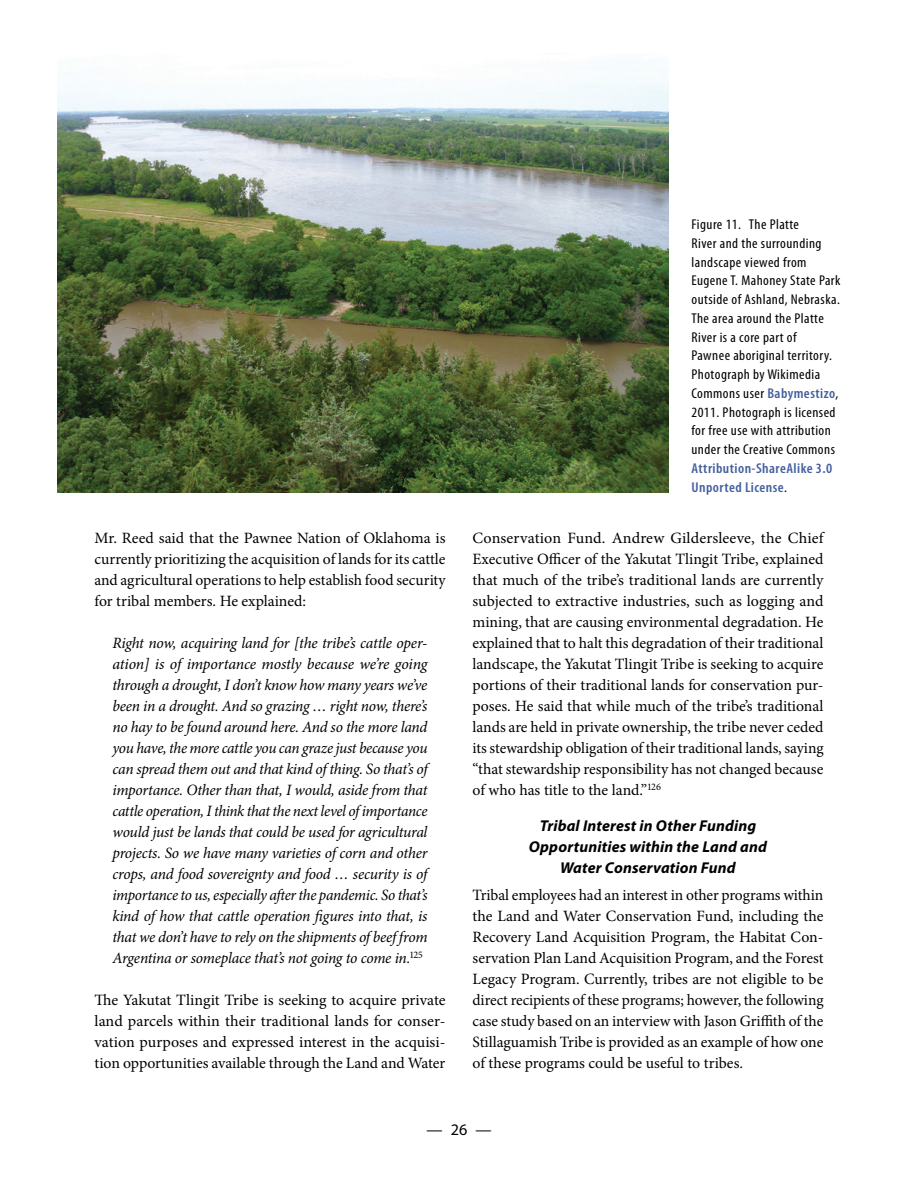
<style>
.page{position:relative;width:918px;height:1188px;background:#fff}
.page>*{position:absolute;margin:0;border:0;box-sizing:border-box;transform-origin:0 0}
.t1{font:16.2px "Myriad Pro";color:#000}
.t2{font:15.75px/21px "Minion Pro";color:#000;text-align:justify}
.t3{font:italic 15.75px/21px "Minion Pro";letter-spacing:-.02em;color:#000;text-align:justify}
.t4{font:italic 700 15.75px/21px "Myriad Pro";letter-spacing:.01em;color:#000;text-align:center}
.t5{font:condensed 14.25px/18.8px "Myriad Pro";letter-spacing:.03em;color:#000;scale:1.05 1}
.t6{font:600 condensed 14.25px/18.8px "Myriad Pro";letter-spacing:.03em;color:#45609e;scale:1.05 1}
.s1{font-weight:600;color:#45609e}
.s2{font-weight:400;color:#000}
</style>
<div class="page">
<img style="left:58px;top:60px;width:611px;height:432px">
<p class="t2" style="left:94px;top:527px;width:353px">Mr. Reed said that the Pawnee Nation of Oklahoma is currently prioritizing the acquisition of lands for its cattle and agricultural operations to help establish food security for tribal members. He explained:</p>
<p class="t3" style="left:112px;top:632px;width:317px">Right now, acquiring land for [the tribe’s cattle oper&shy;ation] is of importance mostly because we’re going through a drought, I don’t know how many years we’ve been in a drought. And so grazing … right now, there’s no hay to be found around here. And so the more land you have, the more cattle you can graze just because you can spread them out and that kind of thing. So that’s of importance. Other than that, I would, aside from that cattle operation, I think that the next level of importance would just be lands that could be used for agricultural projects. So we have many varieties of corn and other crops, and food sovereignty and food … security is of importance to us, especially after the pandemic. So that’s kind of how that cattle operation figures into that, is that we don’t have to rely on the shipments of beef from Argentina or someplace that’s not going to come in.<sup>125</sup></p>
<p class="t2" style="left:94px;top:989px;width:353px">The Yakutat Tlingit Tribe is seeking to acquire private land parcels within their traditional lands for conser&shy;vation purposes and expressed interest in the acquisi&shy;tion opportunities available through the Land and Water</p>
<p class="t5" style="left:692px;top:215px;width:143px">Figure 11. The Platte<br>River and the surrounding landscape viewed from<br>Eugene T. Mahoney State Park outside of Ashland, Nebraska.<br>The area around the Platte<br>River is a core part of<br>Pawnee aboriginal territory.<br>Photograph by Wikimedia<br>Commons user <span class="s1">Babymestizo</span>,<br>2011. Photograph is licensed for free use with attribution under the Creative Commons</p>
<p class="t6" style="left:692px;top:459px;width:136px">Attribution-ShareAlike 3.0<br>Unported License<span class="s2">.</span></p>
<p class="t2" style="left:472px;top:527px;width:353px">Conservation Fund. Andrew Gildersleeve, the Chief Executive Officer of the Yakutat Tlingit Tribe, explained that much of the tribe’s traditional lands are currently subjected to extractive industries, such as logging and mining, that are causing environmental degradation. He explained that to halt this degradation of their traditional landscape, the Yakutat Tlingit Tribe is seeking to acquire portions of their traditional lands for conservation pur&shy;poses. He said that while much of the tribe’s traditional lands are held in private ownership, the tribe never ceded its stewardship obligation of their traditional lands, saying “that stewardship responsibility has not changed because of who has title to the land.”<sup>126</sup></p>
<p class="t4" style="left:529px;top:814px;width:240px">Tribal Interest in Other Funding<br>Opportunities within the Land and<br>Water Conservation Fund</p>
<p class="t2" style="left:472px;top:884px;width:353px">Tribal employees had an interest in other programs within the Land and Water Conservation Fund, including the Recovery Land Acquisition Program, the Habitat Con&shy;servation Plan Land Acquisition Program, and the Forest Legacy Program. Currently, tribes are not eligible to be direct recipients of these programs; however, the following case study based on an interview with Jason Griffith of the Stillaguamish Tribe is provided as an example of how one of these programs could be useful to tribes.</p>
<p class="t1" style="left:427px;top:1120px;width:66px">—26—</p>
</div>
